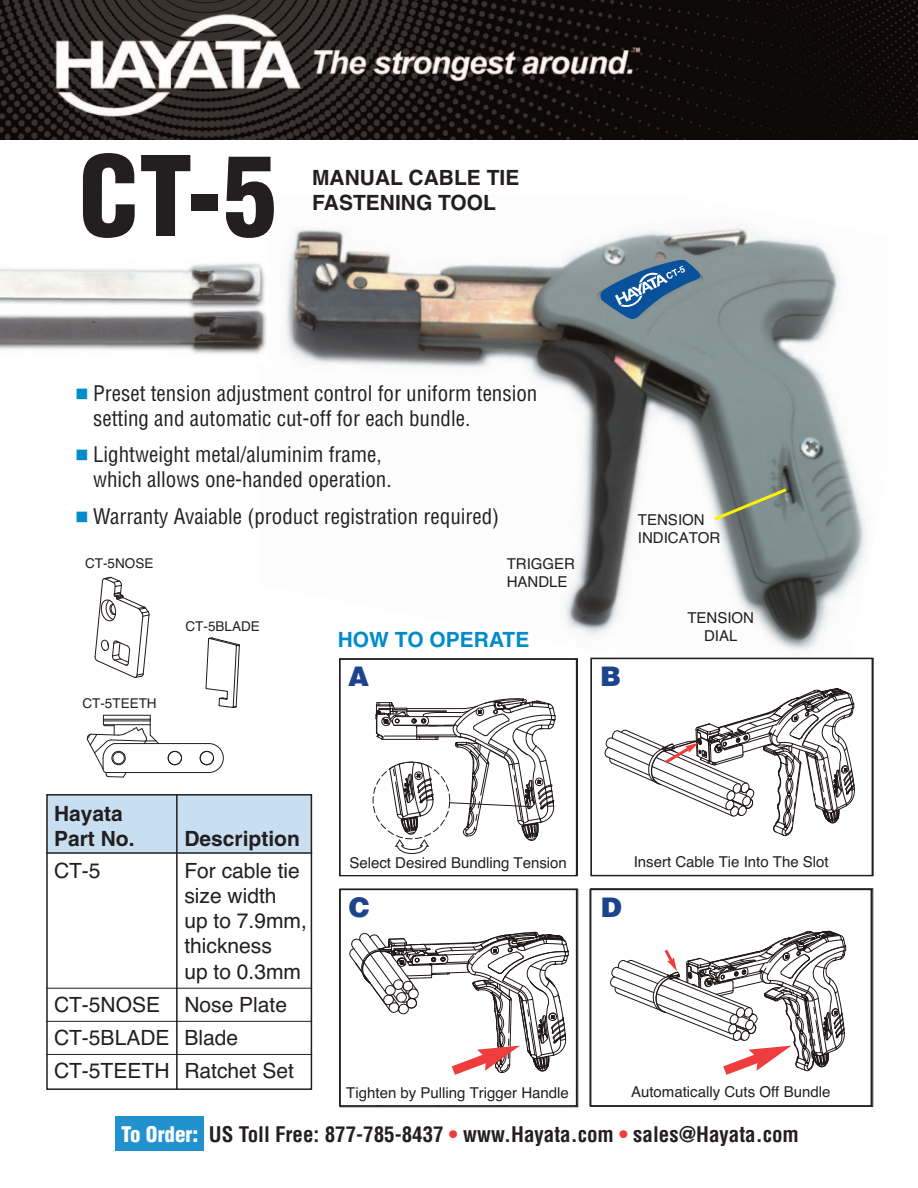
<style>
.page{position:relative;width:918px;height:1188px;background:#fff}
.page>*{position:absolute;margin:0;border:0;box-sizing:border-box;transform-origin:0 0}
.t1{font:900 condensed 108px "Helvetica";color:#231f20}
.t2{font:900 27px "Helvetica";color:#1c448d}
.t3{font:condensed 21px/24.9px "Helvetica";color:#231f20}
.t4{font:21px/25.2px "Helvetica";color:#231f20}
.t5{font:700 condensed 21px "Helvetica";color:#231f20}
.t6{font:700 21px/25.2px "Helvetica";color:#231f20}
.t7{font:700 21px "Helvetica";color:#008bcb}
.t8{font:15px "Helvetica";color:#231f20}
.t9{font:13.5px "Helvetica";color:#231f20}
.s1{font-family:"Universal Newswith Comm Pi";font-stretch:normal;color:#008bcb}
.s2{font-weight:900;color:#fff}
.s3{color:#ee3d3c}
</style>
<div class="page">
<div style="left:46px;top:794px;width:266px;height:59px;background:#c8dff1"></div>
<img style="left:285px;top:228px;width:589px;height:430px">
<img style="left:0;top:263px;width:267px;height:91px">
<svg style="left:711px;top:486px;width:79px;height:37px;background:#899180"></svg>
<svg style="left:167px;top:751px;width:15px;height:14px"></svg>
<hr style="left:106px;top:772px;width:103px;height:1px;background:#231f20">
<div style="left:168px;top:751px;width:14px;height:14px;border:1px solid #231f20;border-radius:50%"></div>
<svg style="left:199px;top:743px;width:25px;height:30px"></svg>
<hr style="left:114px;top:743px;width:95px;height:1px;background:#231f20">
<svg style="left:86px;top:715px;width:74px;height:63px"></svg>
<svg style="left:205px;top:637px;width:35px;height:71px"></svg>
<hr style="left:577px;top:659px;width:1px;height:217px;background:#201818">
<svg style="left:376px;top:698px;width:180px;height:156px"></svg>
<hr style="left:873px;top:658px;width:1px;height:218px;background:#201818">
<hr style="left:340px;top:1107px;width:238px;height:1px;background:#201818">
<hr style="left:577px;top:889px;width:1px;height:218px;background:#201818">
<hr style="left:873px;top:889px;width:1px;height:217px;background:#201818">
<hr style="left:591px;top:1106px;width:282px;height:1px;background:#201818">
<hr style="left:591px;top:889px;width:282px;height:1px;background:#201818">
<div style="left:46px;top:794px;width:266px;height:296px;border:2px solid #231f20"></div>
<hr style="left:46px;top:852px;width:266px;height:2px;background:#231f20">
<hr style="left:46px;top:988px;width:266px;height:1px;background:#231f20">
<hr style="left:46px;top:1021px;width:266px;height:1px;background:#231f20">
<hr style="left:46px;top:1054px;width:266px;height:1px;background:#231f20">
<hr style="left:176px;top:795px;width:2px;height:295px;background:#231f20">
<div style="left:115px;top:1117px;width:88px;height:34px;background:#2292ce"></div>
<div style="left:339px;top:658px;width:238px;height:218px;border:2px solid #231f20"></div>
<div style="left:590px;top:658px;width:283px;height:218px;border:2px solid #231f20"></div>
<div style="left:339px;top:889px;width:238px;height:218px;border:2px solid #231f20"></div>
<div style="left:589px;top:889px;width:283px;height:218px;border:2px solid #231f20"></div>
<svg style="left:94px;top:576px;width:56px;height:102px"></svg>
<div style="left:341px;top:856px;width:234px;height:19px;background:#fff"></div>
<div style="left:593px;top:856px;width:277px;height:18px;background:#fff"></div>
<div style="left:341px;top:1086px;width:234px;height:19px;background:#fff"></div>
<svg style="left:349px;top:932px;width:220px;height:143px"></svg>
<svg style="left:604px;top:688px;width:251px;height:148px"></svg>
<svg style="left:610px;top:931px;width:236px;height:144px"></svg>
<img style="left:0;top:0;width:918px;height:139px">
<svg style="left:600px;top:259px;width:101px;height:60px;background:#5e82a0"></svg>
<p class="t1" style="left:79px;top:155px;width:200px">CT-5</p>
<p class="t6" style="left:312px;top:167px;width:209px">MANUAL CABLE TIE</p>
<p class="t6" style="left:312px;top:192px;width:185px">FASTENING TOOL</p>
<p class="t3" style="left:93px;top:383px;width:446px;text-indent:-17px"><span class="s1">-</span> Preset tension adjustment control for uniform tension setting and automatic cut-off for each bundle.</p>
<p class="t3" style="left:93px;top:444px;width:300px;text-indent:-17px"><span class="s1">-</span> Lightweight metal/aluminim frame, which allows one-handed operation.</p>
<p class="t3" style="left:76px;top:505px;width:425px"><span class="s1">-</span> Warranty Avaiable (product registration required)</p>
<p class="t9" style="left:85px;top:558px;width:70px">CT-5NOSE</p>
<p class="t9" style="left:82px;top:698px;width:76px">CT-5TEETH</p>
<p class="t9" style="left:186px;top:622px;width:76px">CT-5BLADE</p>
<p class="t8" style="left:507px;top:558px;width:70px">TRIGGER</p>
<p class="t8" style="left:507px;top:576px;width:62px">HANDLE</p>
<p class="t7" style="left:338px;top:632px;width:193px">HOW TO OPERATE</p>
<p class="t2" style="left:348px;top:667px;width:23px">A</p>
<p class="t2" style="left:600px;top:667px;width:23px">B</p>
<p class="t8" style="left:638px;top:514px;width:68px">TENSION</p>
<p class="t8" style="left:638px;top:532px;width:84px">INDICATOR</p>
<p class="t8" style="left:687px;top:612px;width:68px">TENSION</p>
<p class="t8" style="left:704px;top:630px;width:35px">DIAL</p>
<p class="t6" style="left:54px;top:803px;width:82px">Hayata<br>Part No.</p>
<p class="t6" style="left:184px;top:828px;width:117px">Description</p>
<p class="t4" style="left:54px;top:860px;width:48px">CT-5</p>
<p class="t4" style="left:184px;top:860px;width:124px">For cable tie size width<br>up to 7.9mm, thickness<br>up to 0.3mm</p>
<p class="t4" style="left:54px;top:994px;width:235px">CT-5NOSE Nose Plate</p>
<p class="t4" style="left:54px;top:1027px;width:186px">CT-5BLADE Blade</p>
<p class="t4" style="left:54px;top:1060px;width:242px">CT-5TEETH Ratchet Set</p>
<p class="t8" style="left:349px;top:857px;width:219px">Select Desired Bundling Tension</p>
<p class="t8" style="left:634px;top:856px;width:197px">Insert Cable Tie Into The Slot</p>
<p class="t2" style="left:349px;top:898px;width:23px">C</p>
<p class="t2" style="left:601px;top:898px;width:23px">D</p>
<p class="t8" style="left:346px;top:1087px;width:224px">Tighten by Pulling Trigger Handle</p>
<p class="t8" style="left:631px;top:1087px;width:201px">Automatically Cuts Off Bundle</p>
<p class="t5" style="left:121px;top:1126px;width:679px"><span class="s2">To Order:</span> US Toll Free: 877-785-8437 <span class="s3">•</span> www.Hayata.com <span class="s3">•</span> sales@Hayata.com</p>
</div>
